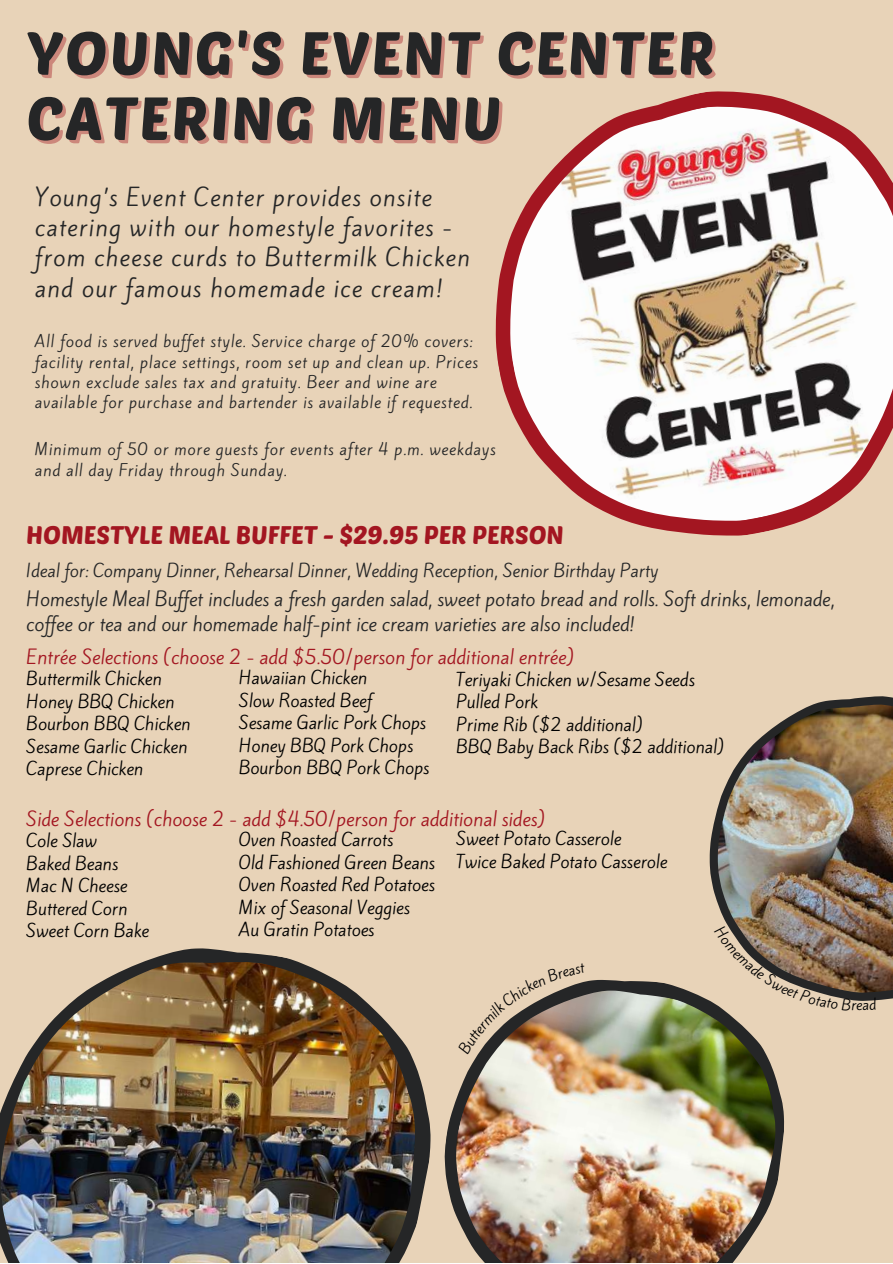
<style>
.page{position:relative;width:893px;height:1264px;background:#fff}
.page>*{position:absolute;margin:0;border:0;box-sizing:border-box;transform-origin:0 0}
.t1{font:59.85px/65.2px "Poetsen One";letter-spacing:.035em;color:#252627}
.t2{font:25.05px "Poetsen One";color:#a31621}
.t3{font:22.5px/30.3px "Kite One";letter-spacing:.055em;color:#252627}
.t4{font:18px/25px "Kite One";color:#252627}
.t5{font:18px "Kite One";color:#a31621}
.t6{font:16.5px/22.5px "Kite One";color:#000}
.t7{font:16.5px "Kite One";color:#252627}
.t8{font:15px/20.2px "Kite One";letter-spacing:.055em;color:#252627}
.t9{font:13.5px "Kite One";color:#000}
</style>
<div class="page">
<div style="left:0;top:0;width:892px;height:1262px;background:#e8d3b8"></div>
<svg style="left:709px;top:696px;width:183px;height:304px"></svg>
<svg style="left:495px;top:91px;width:307px;height:445px"></svg>
<img style="left:510px;top:106px;width:382px;height:415px">
<img style="left:717px;top:704px;width:175px;height:288px">
<svg style="left:143px;top:948px;width:287px;height:278px"></svg>
<svg style="left:444px;top:979px;width:340px;height:236px"></svg>
<img style="left:456px;top:990px;width:319px;height:272px">
<img style="left:0;top:962px;width:416px;height:300px">
<svg style="left:714px;top:925px;width:142px;height:85px"></svg>
<svg style="left:862px;top:997px;width:14px;height:4px"></svg>
<img style="left:457px;top:979px;width:128px;height:75px">
<h1 class="t1" style="left:26px;top:18px;width:689px">YOUNG'S EVENT CENTER<br>CATERING MENU</h1>
<h3 class="t3" style="left:35px;top:182px;width:436px">Young’s Event Center provides onsite catering with our homestyle favorites - from cheese curds to Buttermilk Chicken and our famous homemade ice cream!</h3>
<p class="t8" style="left:35px;top:331px;width:444px">All food is served buffet style. Service charge of 20% covers: facility rental, place settings, room set up and clean up. Prices shown exclude sales tax and gratuity. Beer and wine are available for purchase and bartender is available if requested.</p>
<p class="t8" style="left:35px;top:439px;width:462px">Minimum of 50 or more guests for events after 4 p.m. weekdays and all day Friday through Sunday.</p>
<h2 class="t2" style="left:26px;top:518px;width:539px">HOMESTYLE MEAL BUFFET - $29.95 PER PERSON</h2>
<p class="t7" style="left:26px;top:559px;width:633px">Ideal for: Company Dinner, Rehearsal Dinner, Wedding Reception, Senior Birthday Party</p>
<p class="t4" style="left:26px;top:587px;width:809px">Homestyle Meal Buf et includes a fresh garden salad, sweet potato bread and rolls. Soft drinks, lemonade, cof ee or tea and our homemade half-pint ice cream varieties are also included!</p>
<p class="t5" style="left:26px;top:644px;width:549px">Entrée Selections (choose 2 - add $5.50/person for additional entrée)</p>
<p class="t6" style="left:26px;top:667px;width:166px">Buttermilk Chicken<br>Honey BBQ Chicken<br>Bourbon BBQ Chicken<br>Sesame Garlic Chicken<br>Caprese Chicken</p>
<p class="t5" style="left:26px;top:806px;width:520px">Side Selections (choose 2 - add $4.50/person for additional sides)</p>
<p class="t6" style="left:26px;top:829px;width:124px">Cole Slaw<br>Baked Beans<br>Mac N Cheese<br>Buttered Corn<br>Sweet Corn Bake</p>
<p class="t6" style="left:239px;top:667px;width:192px">Hawaiian Chicken<br>Slow Roasted Beef<br>Sesame Garlic Pork Chops<br>Honey BBQ Pork Chops<br>Bourbon BBQ Pork Chops</p>
<p class="t6" style="left:456px;top:668px;width:269px">Teriyaki Chicken w/Sesame Seeds<br>Pulled Pork<br>Prime Rib ($2 additional)<br>BBQ Baby Back Ribs ($2 additional)</p>
<p class="t6" style="left:456px;top:828px;width:213px">Sweet Potato Casserole<br>Twice Baked Potato Casserole</p>
<p class="t6" style="left:239px;top:828px;width:198px">Oven Roasted Carrots<br>Old Fashioned Green Beans<br>Oven Roasted Red Potatoes<br>Mix of Seasonal Veggies<br>Au Gratin Potatoes</p>
<p class="t9" style="left:856px;top:995px;width:8px">e</p>
</div>
